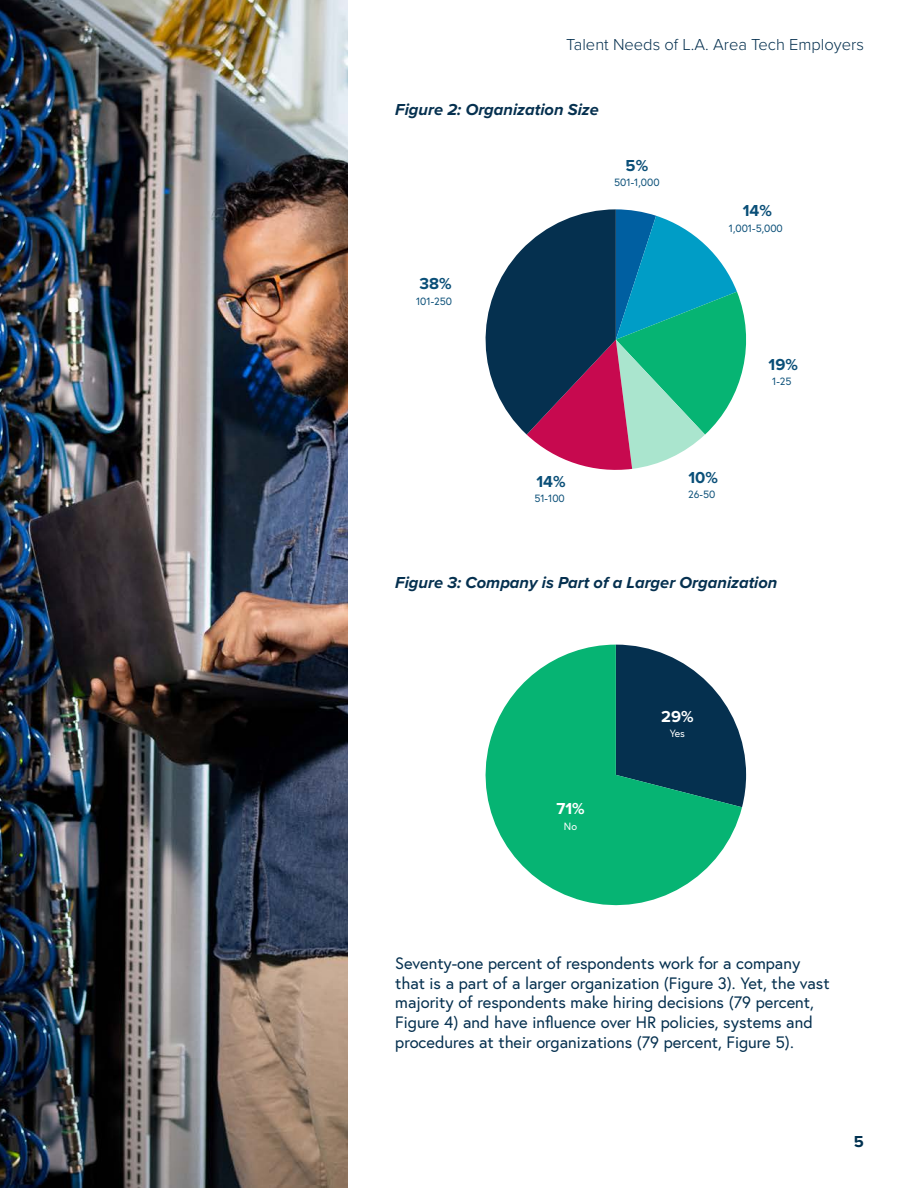
<style>
.page{position:relative;width:918px;height:1188px;background:#fff}
.page>*{position:absolute;margin:0;border:0;box-sizing:border-box;transform-origin:0 0}
.t1{font:16.5px/19.8px "Europa";color:#05304f}
.t2{font:italic 700 16.5px "Proxima Nova";color:#05304f}
.t3{font:300 16.5px "Proxima Nova";color:#05304f}
.t4{font:700 16.5px "Proxima Nova";color:#0a4f78}
.t5{font:700 16.5px "Proxima Nova";color:#fff}
.t6{font:700 16.5px "Proxima Nova";color:#003150}
.t7{font:10.5px "Europa";color:#0a4f78}
.t8{font:10.5px "Europa";color:#fff}
</style>
<div class="page">
<img style="left:0;top:0;width:348px;height:1188px">
<svg style="left:485px;top:209px;width:262px;height:261px"></svg>
<svg style="left:742px;top:742px;width:4px;height:65px"></svg>
<svg style="left:485px;top:645px;width:257px;height:261px;fill:#06b473"></svg>
<p class="t3" style="left:566px;top:32px;width:299px">Talent Needs of L.A. Area Tech Employers</p>
<p class="t2" style="left:395px;top:97px;width:205px">Figure 2: Organization Size</p>
<p class="t4" style="left:626px;top:153px;width:24px">5%</p>
<p class="t7" style="left:614px;top:176px;width:47px">501-1,000</p>
<p class="t4" style="left:419px;top:272px;width:34px">38%</p>
<p class="t7" style="left:416px;top:295px;width:38px">101-250</p>
<p class="t4" style="left:743px;top:199px;width:31px">14%</p>
<p class="t7" style="left:729px;top:221px;width:55px">1,001-5,000</p>
<p class="t4" style="left:769px;top:352px;width:31px">19%</p>
<p class="t7" style="left:772px;top:375px;width:21px">1-25</p>
<p class="t4" style="left:537px;top:469px;width:31px">14%</p>
<p class="t7" style="left:534px;top:492px;width:32px">51-100</p>
<p class="t4" style="left:689px;top:465px;width:31px">10%</p>
<p class="t7" style="left:688px;top:488px;width:29px">26-50</p>
<p class="t2" style="left:395px;top:571px;width:384px">Figure 3: Company is Part of a Larger Organization</p>
<p class="t5" style="left:661px;top:704px;width:34px">29%</p>
<p class="t5" style="left:556px;top:797px;width:30px">71%</p>
<p class="t8" style="left:564px;top:819px;width:15px">No</p>
<p class="t8" style="left:670px;top:727px;width:17px">Yes</p>
<p class="t1" style="left:395px;top:953px;width:436px">Seventy-one percent of respondents work for a company that is a part of a larger organization (Figure 3). Yet, the vast majority of respondents make hiring decisions (79 percent, Figure 4) and have influence over HR policies, systems and procedures at their organizations (79 percent, Figure 5).</p>
<p class="t6" style="left:854px;top:1129px;width:12px">5</p>
</div>
